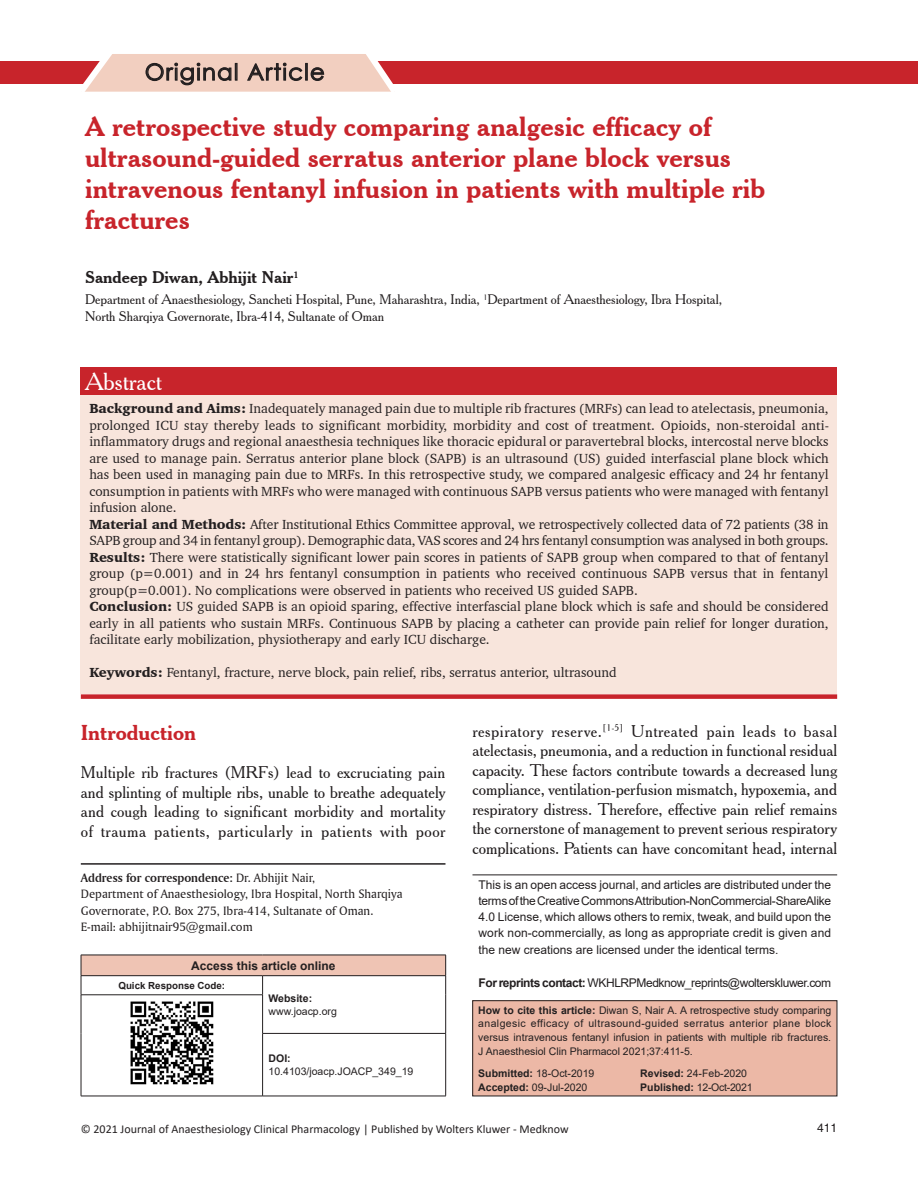
<style>
.page{position:relative;width:918px;height:1188px;background:#fff}
.page>*{position:absolute;margin:0;border:0;box-sizing:border-box;transform-origin:0 0}
.AT{font:700 27px/30.8px "Cheltenham BT";color:#c8242b}
.ABSH{font:24px "Cheltenham BT";color:#fff}
.AH{font:22.5px "Century Gothic";letter-spacing:.06em;color:#231f20}
.t1{font:700 21px "Cheltenham BT";color:#c8242b}
.TX{font:16.5px/19.5px "Cheltenham BT";letter-spacing:.01em;color:#231f20;text-align:justify}
.AU{font:700 16.5px "Cheltenham BT";color:#231f20}
.ABS{font:13.5px/16.5px "Charter BT";letter-spacing:-.01em;color:#231f20;text-align:justify}
.AFF{font:13.5px/16.5px "Cheltenham BT";color:#231f20}
.KWD{font:13.5px "Charter BT";color:#231f20}
.ADD{font:12.75px/16.5px "Amerigo BT Roman A";color:#231f20}
.C{font:12px/16.2px "Arial";color:#231f20;text-align:justify}
.t2{font:12px "Calibri";color:#231f20}
.C-2{font:12px "Arial";letter-spacing:-.035em;color:#231f20}
.AAO{font:700 12px "Arial";color:#231f20}
.t3{font:12px "Helvetica";color:#231f20}
.HTC{font:10.5px/13.6px "Arial";color:#231f20;text-align:justify}
.Web{font:10.5px/13.5px "Arial";color:#231f20}
.HTC-2{font:10.5px "Arial";letter-spacing:-.025em;color:#231f20}
.QRC{font:700 9.75px "Arial";color:#231f20}
.s1{font-weight:900}
.s2{font-family:"Amerigo BT Bold A"}
.s3{font-weight:700}
</style>
<div class="page">
<hr style="left:81px;top:863px;width:364px;height:2px;background:#231f20">
<div style="left:81px;top:955px;width:365px;height:21px;background:#efc4b4"></div>
<hr style="left:81px;top:1096px;width:182px;height:1px;background:#231f20">
<hr style="left:81px;top:955px;width:182px;height:1px;background:#231f20">
<hr style="left:263px;top:955px;width:183px;height:1px;background:#231f20">
<hr style="left:81px;top:975px;width:182px;height:1px;background:#231f20">
<svg style="left:81px;top:955px;width:1px;height:40px"></svg>
<hr style="left:263px;top:975px;width:183px;height:1px;background:#231f20">
<svg style="left:445px;top:955px;width:1px;height:40px"></svg>
<hr style="left:445px;top:995px;width:1px;height:38px;background:#231f20">
<hr style="left:81px;top:995px;width:182px;height:1px;background:#231f20">
<hr style="left:81px;top:995px;width:1px;height:38px;background:#231f20">
<hr style="left:81px;top:1033px;width:1px;height:63px;background:#231f20">
<hr style="left:262px;top:1033px;width:184px;height:1px;background:#231f20">
<hr style="left:445px;top:1034px;width:1px;height:62px;background:#231f20">
<hr style="left:263px;top:1096px;width:183px;height:1px;background:#231f20">
<svg style="left:262px;top:976px;width:1px;height:19px"></svg>
<hr style="left:262px;top:995px;width:1px;height:38px;background:#231f20">
<hr style="left:262px;top:1034px;width:1px;height:62px;background:#231f20">
<img style="left:130px;top:1001px;width:84px;height:84px">
<div style="left:81px;top:395px;width:756px;height:299px;background:#f8e5dc"></div>
<div style="left:81px;top:694px;width:756px;height:5px;background:#c8242b"></div>
<div style="left:81px;top:367px;width:756px;height:28px;background:#c8242b"></div>
<div style="left:473px;top:1001px;width:364px;height:95px;background:#ecb8a6"></div>
<hr style="left:472px;top:875px;width:365px;height:1px;background:#231f20">
<div style="left:0;top:61px;width:918px;height:23px;background:#c8242b"></div>
<svg style="left:83px;top:54px;width:310px;height:38px;background:#debcb1"></svg>
<p class="AH" style="left:145px;top:56px;width:181px">Original Article</p>
<p class="AT" style="left:85px;top:111px;width:682px">A retrospective study comparing analgesic efficacy of ultrasound‑guided serratus anterior plane block versus intravenous fentanyl infusion in patients with multiple rib fractures</p>
<p class="AU" style="left:85px;top:267px;width:215px">Sandeep Diwan, Abhijit Nair<sup>1</sup></p>
<p class="AFF" style="left:85px;top:291px;width:639px">Department of Anaesthesiology, Sancheti Hospital, Pune, Maharashtra, India, <sup>1</sup>Department of Anaesthesiology, Ibra Hospital,<br>North Sharqiya Governorate, Ibra-414, Sultanate of Oman</p>
<p class="ABSH" style="left:85px;top:367px;width:78px">Abstract</p>
<p class="ABS" style="left:89px;top:400px;width:741px"><span class="s1">Background and Aims:</span> Inadequately managed pain due to multiple rib fractures (MRFs) can lead to atelectasis, pneumonia, prolonged ICU stay thereby leads to significant morbidity, morbidity and cost of treatment. Opioids, non-steroidal anti&shy;inflammatory drugs and regional anaesthesia techniques like thoracic epidural or paravertebral blocks, intercostal nerve blocks are used to manage pain. Serratus anterior plane block (SAPB) is an ultrasound (US) guided interfascial plane block which has been used in managing pain due to MRFs. In this retrospective study, we compared analgesic efficacy and 24 hr fentanyl consumption in patients with MRFs who were managed with continuous SAPB versus patients who were managed with fentanyl infusion alone.</p>
<p class="ABS" style="left:89px;top:516px;width:741px"><span class="s1">Material and Methods:</span> After Institutional Ethics Committee approval, we retrospectively collected data of 72 patients (38 in<br>SAPB group and 34 in fentanyl group). Demographic data, VAS scores and 24 hrs fentanyl consumption was analysed in both groups.</p>
<p class="ABS" style="left:89px;top:549px;width:741px"><span class="s1">Results:</span> There were statistically significant lower pain scores in patients of SAPB group when compared to that of fentanyl group (p=0.001) and in 24 hrs fentanyl consumption in patients who received continuous SAPB versus that in fentanyl group(p=0.001). No complications were observed in patients who received US guided SAPB.</p>
<p class="ABS" style="left:89px;top:598px;width:741px"><span class="s1">Conclusion:</span> US guided SAPB is an opioid sparing, effective interfascial plane block which is safe and should be considered early in all patients who sustain MRFs. Continuous SAPB by placing a catheter can provide pain relief for longer duration, facilitate early mobilization, physiotherapy and early ICU discharge.</p>
<p class="KWD" style="left:89px;top:664px;width:529px"><span class="s1">Keywords:</span> Fentanyl, fracture, nerve block, pain relief, ribs, serratus anterior, ultrasound</p>
<h1 class="t1" style="left:81px;top:720px;width:117px">Introduction</h1>
<p class="TX" style="left:81px;top:763px;width:366px">Multiple rib fractures (MRFs) lead to excruciating pain and splinting of multiple ribs, unable to breathe adequately and cough leading to significant morbidity and mortality of trauma patients, particularly in patients with poor</p>
<p class="ADD" style="left:81px;top:869px;width:323px"><span class="s2">Address for correspondence:</span> Dr. Abhijit Nair,<br>Department of Anaesthesiology, Ibra Hospital, North Sharqiya Governorate, P.O. Box 275, Ibra-414, Sultanate of Oman.<br>E‑mail: abhijitnair95@gmail.com</p>
<p class="AAO" style="left:191px;top:957px;width:146px">Access this article online</p>
<p class="QRC" style="left:118px;top:978px;width:108px">Quick Response Code:</p>
<p class="Web" style="left:269px;top:991px;width:70px"><span class="s3">Website: </span>www.joacp.org</p>
<p class="Web" style="left:269px;top:1051px;width:146px"><span class="s3">DOI:<br></span>10.4103/joacp.JOACP_349_19</p>
<p class="TX" style="left:472px;top:721px;width:366px">respiratory reserve.<sup>[1‑5]</sup> Untreated pain leads to basal atelectasis, pneumonia, and a reduction in functional residual capacity. These factors contribute towards a decreased lung compliance, ventilation‑perfusion mismatch, hypoxemia, and respiratory distress. Therefore, effective pain relief remains the cornerstone of management to prevent serious respiratory complications. Patients can have concomitant head, internal</p>
<p class="C" style="left:478px;top:876px;width:354px">This is an open access journal, and articles are distributed under the terms of the Creative Commons Attribution‑NonCommercial‑ShareAlike 4.0 License, which allows others to remix, tweak, and build upon the work non‑commercially, as long as appropriate credit is given and the new creations are licensed under the identical terms.</p>
<p class="C-2" style="left:478px;top:975px;width:354px"><span class="s3">For reprints contact:</span> WKHLRPMedknow_reprints@wolterskluwer.com</p>
<p class="HTC" style="left:478px;top:1003px;width:355px"><span class="s3">How to cite this article:</span> Diwan S, Nair A. A retrospective study comparing analgesic efficacy of ultrasound‑guided serratus anterior plane block versus intravenous fentanyl infusion in patients with multiple rib fractures.<br>J Anaesthesiol Clin Pharmacol 2021;37:411-5.</p>
<p class="HTC" style="left:478px;top:1066px;width:118px"><span class="s3">Submitted:</span> 18‑Oct‑2019</p>
<p class="HTC" style="left:640px;top:1066px;width:108px"><span class="s3">Revised:</span> 24-Feb-2020</p>
<p class="HTC" style="left:478px;top:1080px;width:111px"><span class="s3">Accepted:</span> 09‑Jul‑2020</p>
<p class="HTC-2" style="left:640px;top:1080px;width:114px"><span class="s3">Published:</span> 12-Oct-2021</p>
<p class="t2" style="left:81px;top:1120px;width:489px">© 2021 Journal of Anaesthesiology Clinical Pharmacology | Published by Wolters Kluwer - Medknow</p>
<p class="t3" style="left:817px;top:1121px;width:22px">411</p>
</div>
